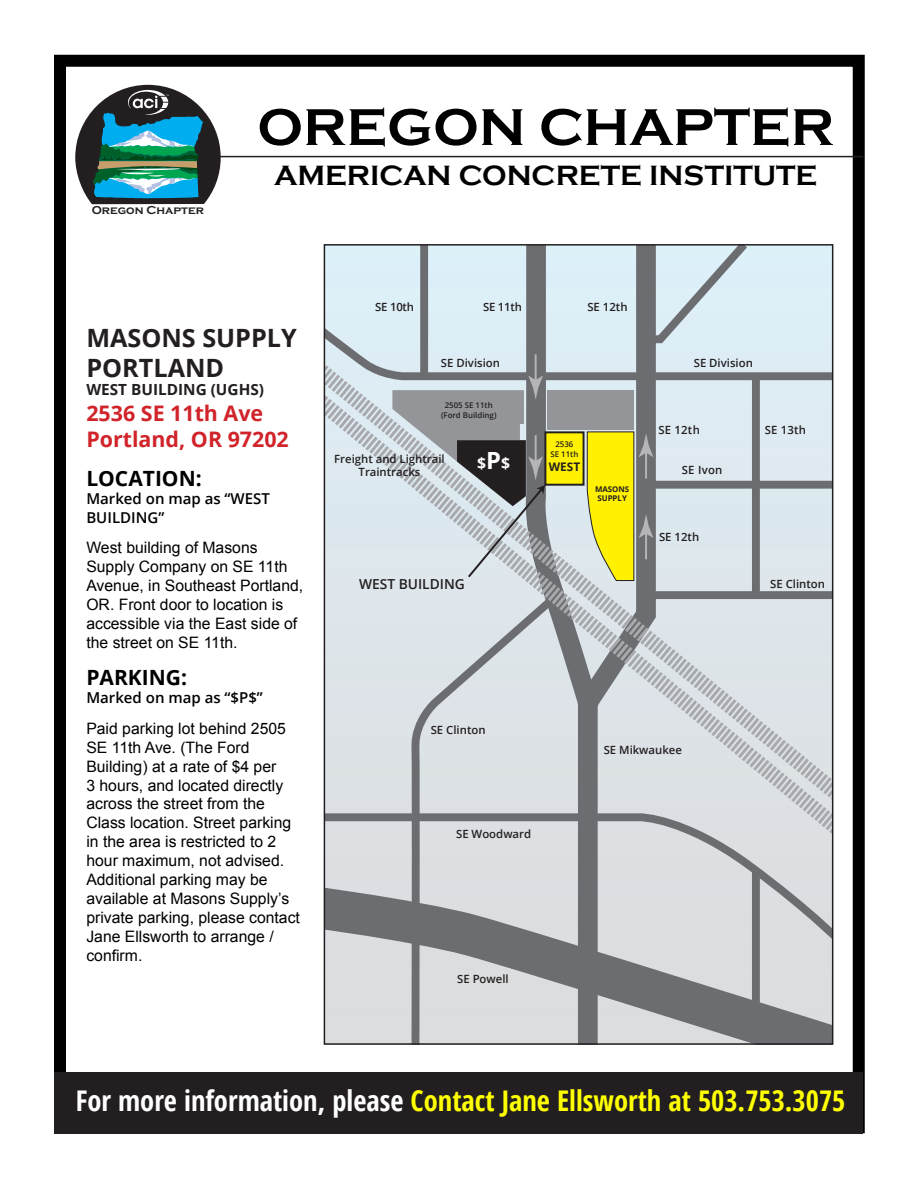
<style>
.page{position:relative;width:918px;height:1188px;background:#fff}
.page>*{position:absolute;margin:0;border:0;box-sizing:border-box;transform-origin:0 0}
.t1{font:700 53.55px "Copperplate Gothic";color:#000}
.t2{font:700 28.65px "Copperplate Gothic";color:#000}
.t3{font:700 condensed 28.5px "Open Sans";color:#ff0}
.t4{font:700 25.2px/30.3px "Open Sans";color:#231f20}
.t5{font:700 21.45px/25.7px "Open Sans";color:#d1232a}
.t6{font:700 21px "Open Sans";color:#000}
.t7{font:15.75px/18.9px "Arial";color:#000}
.t8{font:700 15.75px "Open Sans";color:#fff}
.t9{font:700 15.3px "Open Sans";color:#231f20}
.t10{font:600 15px/18.9px "Open Sans";color:#000}
.t11{font:600 13.8px "Open Sans";color:#231f20}
.t12{font:700 11.85px "Copperplate Gothic";color:#231f20}
.t13{font:700 11.85px "Open Sans";color:#231f20}
.t14{font:600 11.4px/13.6px "Open Sans";color:#231f20;text-align:center}
.t15{font:600 7.95px/9.4px "Open Sans";color:#231f20;text-align:center}
.t16{font:700 7.95px/9.4px "Open Sans";color:#231f20}
.s1{font-size:23.7px}
.s2{color:#fff}
</style>
<div class="page">
<div style="left:54px;top:55px;width:811px;height:1078px;border:12px solid #000"></div>
<hr style="left:216px;top:156px;width:647px;height:1px;background:#231f20">
<svg style="left:75px;top:85px;width:146px;height:119px"></svg>
<div style="left:55px;top:1073px;width:808px;height:61px;background:#231f20"></div>
<div style="left:327px;top:247px;width:503px;height:614px;background:#ddf0f9"></div>
<svg style="left:327px;top:861px;width:503px;height:181px;background:#afb0b3"></svg>
<div style="left:327px;top:291px;width:503px;height:24px;background:#ddeff7"></div>
<svg style="left:516px;top:247px;width:92px;height:68px;background:#c4d3da"></svg>
<div style="left:420px;top:245px;width:8px;height:129px;background:#6c6d70"></div>
<svg style="left:638px;top:247px;width:117px;height:68px;background:#c1cfd7"></svg>
<svg style="left:408px;top:860px;width:154px;height:182px;background:#bdbfc1"></svg>
<svg style="left:327px;top:823px;width:261px;height:37px;background:#d4d7db"></svg>
<svg style="left:327px;top:315px;width:503px;height:508px;background:#ced6db"></svg>
<div style="left:545px;top:432px;width:39px;height:53px;background:#fff101"></div>
<div style="left:544px;top:431px;width:41px;height:55px;border:2px solid #231f20"></div>
<hr style="left:535px;top:354px;width:2px;height:30px;background:#fff">
<svg style="left:588px;top:780px;width:242px;height:177px;background:#d0d3d7"></svg>
<div style="left:752px;top:870px;width:8px;height:134px;background:#6c6d70"></div>
<svg style="left:586px;top:431px;width:67px;height:151px;background:#cfc940"></svg>
<svg style="left:392px;top:376px;width:153px;height:203px;background:#a6abaf"></svg>
<div style="left:547px;top:390px;width:87px;height:40px;background:#939598"></div>
<p class="t12" style="left:92px;top:203px;width:114px">Oregon Chapter</p>
<h1 class="t1" style="left:257px;top:98px;width:578px">OREGON CHAPTER</h1>
<h2 class="t2" style="left:274px;top:160px;width:545px">AMERICAN CONCRETE INSTITUTE</h2>
<p class="t14" style="left:375px;top:300px;width:40px">SE 10th</p>
<p class="t14" style="left:483px;top:300px;width:40px">SE 11th</p>
<p class="t14" style="left:587px;top:300px;width:42px">SE 12th</p>
<h3 class="t4" style="left:86px;top:322px;width:212px">MASONS SUPPLY<br>PORTLAND</h3>
<p class="t9" style="left:86px;top:379px;width:179px">WEST BUILDING (UGHS)</p>
<h3 class="t5" style="left:86px;top:400px;width:204px">2536 SE 11th Ave<br>Portland, OR 97202</h3>
<h3 class="t6" style="left:86px;top:464px;width:117px">LOCATION:</h3>
<p class="t10" style="left:86px;top:489px;width:185px">Marked on map as “WEST<br>BUILDING”</p>
<p class="t7" style="left:86px;top:539px;width:218px">West building of Masons<br>Supply Company on SE 11th<br>Avenue, in Southeast Portland,<br>OR. Front door to location is accessible via the East side of the street on SE 11th.</p>
<h3 class="t6" style="left:86px;top:662px;width:102px">PARKING:</h3>
<p class="t10" style="left:86px;top:688px;width:178px">Marked on map as “$P$”</p>
<p class="t7" style="left:86px;top:719px;width:215px">Paid parking lot behind 2505<br>SE 11th Ave. (The Ford<br>Building) at a rate of $4 per<br>3 hours, and located directly across the street from the<br>Class location. Street parking in the area is restricted to 2 hour maximum, not advised.<br>Additional parking may be available at Masons Supply’s private parking, please contact<br>Jane Ellsworth to arrange / confirm.</p>
<p class="t14" style="left:441px;top:356px;width:61px">SE Division</p>
<p class="t14" style="left:694px;top:356px;width:61px">SE Division</p>
<p class="t15" style="left:441px;top:400px;width:57px">2505 SE 11th (Ford Building)</p>
<p class="t14" style="left:334px;top:451px;width:112px">Freight and Lightrail<br>Traintracks</p>
<p class="t15" style="left:550px;top:440px;width:29px">2536<br>SE 11th</p>
<p class="t8" style="left:477px;top:453px;width:34px">$<span class="s1">P</span>$</p>
<p class="t13" style="left:549px;top:458px;width:33px">WEST</p>
<p class="t16" style="left:595px;top:484px;width:36px">MASONS<br>SUPPLY</p>
<p class="t14" style="left:658px;top:423px;width:43px">SE 12th</p>
<p class="t14" style="left:682px;top:462px;width:42px">SE Ivon</p>
<p class="t14" style="left:659px;top:530px;width:42px">SE 12th</p>
<p class="t14" style="left:765px;top:423px;width:43px">SE 13th</p>
<p class="t11" style="left:359px;top:575px;width:107px">WEST BUILDING</p>
<p class="t14" style="left:770px;top:576px;width:56px">SE Clinton</p>
<p class="t14" style="left:431px;top:723px;width:56px">SE Clinton</p>
<p class="t14" style="left:456px;top:827px;width:77px">SE Woodward</p>
<p class="t14" style="left:457px;top:971px;width:53px">SE Powell</p>
<p class="t14" style="left:604px;top:743px;width:80px">SE Mikwaukee</p>
<h3 class="t3" style="left:76px;top:1081px;width:771px"><span class="s2">For more information, please</span> Contact Jane Ellsworth at 503.753.3075</h3>
</div>
